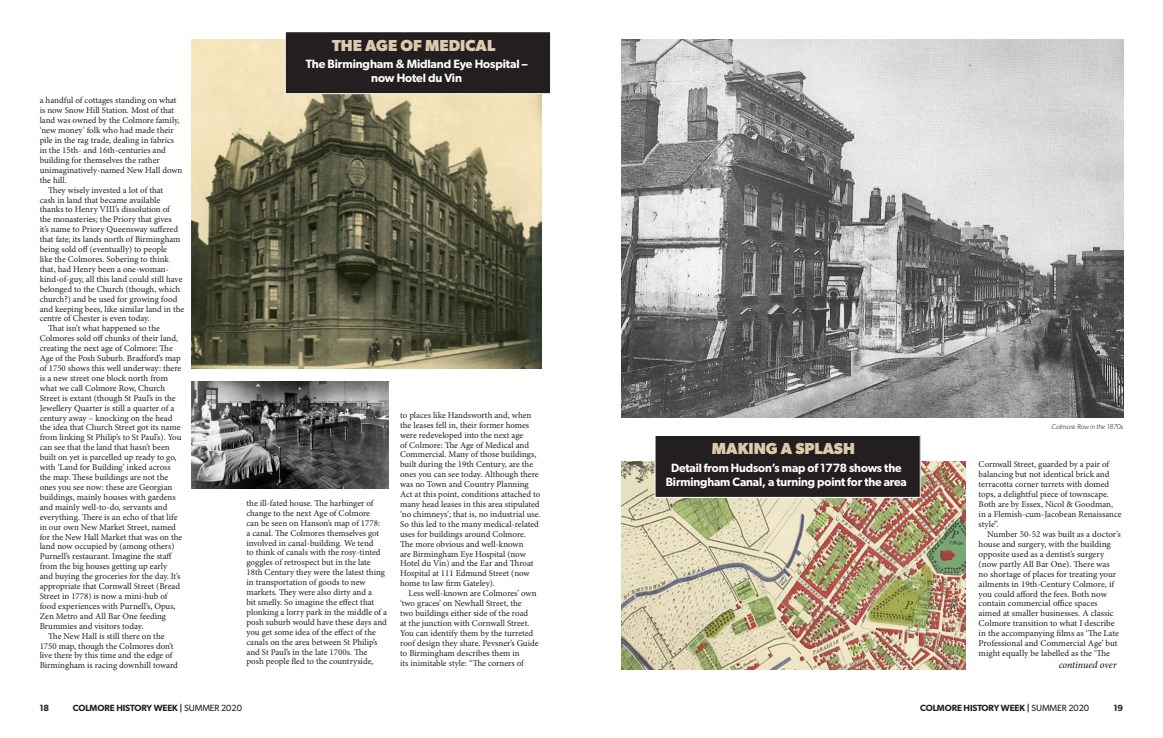
<style>
.page{position:relative;width:1163px;height:738px;background:#fff}
.page>*{position:absolute;margin:0;border:0;box-sizing:border-box;transform-origin:0 0}
.t1{font:700 16px "Gibson";color:#dbcaac}
.t2{font:600 12px/14.4px "Gibson";letter-spacing:-.01em;color:#fff;text-align:center}
.t3{font:italic 500 10px "Minion Pro";letter-spacing:-.005em;color:#231f20}
.t4{font:600 9px "Gibson";letter-spacing:-.01em;color:#231f20}
.t5{font:8.9px/9.9px "Minion Pro";color:#231f20}
.t6{font:italic 300 7px "Gibson";color:#231f20}
.s1{font-weight:400}
</style>
<div class="page">
<img style="left:191px;top:40px;width:350px;height:329px">
<img style="left:191px;top:381px;width:197px;height:107px">
<img style="left:621px;top:40px;width:502px;height:377px">
<div style="left:285px;top:32px;width:265px;height:62px;background:#231f20"></div>
<div style="left:285px;top:31px;width:266px;height:63px;border:1px solid #fff"></div>
<img style="left:621px;top:461px;width:344px;height:208px">
<div style="left:655px;top:435px;width:265px;height:62px;background:#231f20"></div>
<div style="left:654px;top:434px;width:266px;height:63px;border:1px solid #fff"></div>
<p class="t5" style="left:40px;top:96px;width:144px">a handful of cottages standing on what is now Snow Hill Station. Most of that land was owned by the Colmore family, ‘new money’ folk who had made their pile in the rag trade, dealing in fabrics in the 15th- and 16th-centuries and building for themselves the rather unimaginatively-named New Hall down the hill.</p>
<p class="t5" style="left:40px;top:185px;width:146px;text-indent:9px">They wisely invested a lot of that<br>cash in land that became available thanks to Henry VIII’s dissolution of<br>the monasteries; the Priory that gives<br>it’s name to Priory Queensway suffered that fate; its lands north of Birmingham being sold off (eventually) to people<br>like the Colmores. Sobering to think that, had Henry been a one-woman&shy;kind-of-guy, all this land could still have belonged to the Church (though, which church?) and be used for growing food and keeping bees, like similar land in the centre of Chester is even today.</p>
<p class="t5" style="left:40px;top:323px;width:144px;text-indent:9px">That isn’t what happened so the Colmores sold off chunks of their land, creating the next age of Colmore: The Age of the Posh Suburb. Bradford’s map of 1750 shows this well underway: there is a new street one block north from what we call Colmore Row, Church Street is extant (though St Paul’s in the Jewellery Quarter is still a quarter of a century away – knocking on the head the idea that Church Street got its name from linking St Philip’s to St Paul’s). You can see that the land that hasn’t been built on yet is parcelled up ready to go, with ‘Land for Building’ inked across the map. These buildings are not the ones you see now: these are Georgian buildings, mainly houses with gardens and mainly well-to-do, servants and everything. There is an echo of that life in our own New Market Street, named for the New Hall Market that was on the land now occupied by (among others)<br>Purnell’s restaurant. Imagine the staff from the big houses getting up early and buying the groceries for the day. It’s appropriate that Cornwall Street (Bread Street in 1778) is now a mini-hub of food experiences with Purnell’s, Opus, Zen Metro and All Bar One feeding Brummies and visitors today.</p>
<p class="t5" style="left:40px;top:630px;width:140px;text-indent:9px">The New Hall is still there on the 1750 map, though the Colmores don’t live there by this time and the edge of Birmingham is racing downhill toward</p>
<p class="t1" style="left:332px;top:36px;width:165px">THE AGE OF MEDICAL</p>
<p class="t2" style="left:306px;top:56px;width:223px">The Birmingham &amp; Midland Eye Hospital – now Hotel du Vin</p>
<p class="t5" style="left:246px;top:497px;width:142px">the ill-fated house. The harbinger of change to the next Age of Colmore<br>can be seen on Hanson’s map of 1778:<br>a canal. The Colmores themselves got involved in canal-building. We tend<br>to think of canals with the rosy-tinted goggles of retrospect but in the late 18th Century they were the latest thing in transportation of goods to new markets. They were also dirty and a<br>bit smelly. So imagine the effect that plonking a lorry park in the middle of a posh suburb would have these days and you get some idea of the effect of the canals on the area between St Philip’s and St Paul’s in the late 1700s. The<br>posh people fled to the countryside,</p>
<p class="t5" style="left:400px;top:410px;width:142px">to places like Handsworth and, when the leases fell in, their former homes were redeveloped into the next age<br>of Colmore: The Age of Medical and Commercial. Many of those buildings, built during the 19th Century, are the ones you can see today. Although there was no Town and Country Planning Act at this point, conditions attached to many head leases in this area stipulated ‘no chimneys’; that is, no industrial use.<br>So this led to the many medical-related uses for buildings around Colmore.<br>The more obvious and well-known<br>are Birmingham Eye Hospital (now Hotel du Vin) and the Ear and Throat Hospital at 111 Edmund Street (now home to law firm Gateley).</p>
<p class="t5" style="left:400px;top:588px;width:140px;text-indent:8px">Less well-known are Colmores’ own ‘two graces’ on Newhall Street, the<br>two buildings either side of the road<br>at the junction with Cornwall Street.<br>You can identify them by the turreted roof design they share. Pevsner’s Guide to Birmingham describes them in<br>its inimitable style: “The corners of</p>
<p class="t1" style="left:711px;top:439px;width:144px">MAKING A SPLASH</p>
<p class="t2" style="left:665px;top:459px;width:242px">Detail from Hudson’s map of 1778 shows the<br>Birmingham Canal, a turning point for the area</p>
<p class="t6" style="left:1051px;top:421px;width:73px">Colmore Row in the 1870s</p>
<p class="t5" style="left:978px;top:459px;width:144px">Cornwall Street, guarded by a pair of balancing but not identical brick and terracotta corner turrets with domed tops, a delightful piece of townscape.<br>Both are by Essex, Nicol &amp; Goodman, in a Flemish-cum-Jacobean Renaissance style”.</p>
<p class="t5" style="left:978px;top:529px;width:143px;text-indent:9px">Number 50-52 was built as a doctor’s house and surgery, with the building opposite used as a dentist’s surgery (now partly All Bar One). There was no shortage of places for treating your ailments in 19th-Century Colmore, if you could afford the fees. Both now contain commercial office spaces aimed at smaller businesses. A classic Colmore transition to what I describe in the accompanying films as ‘The Late Professional and Commercial Age’ but might equally be labelled as the ‘The</p>
<p class="t3" style="left:1058px;top:657px;width:60px">continued over</p>
<p class="t4" style="left:39px;top:702px;width:11px">18</p>
<p class="t4" style="left:73px;top:702px;width:170px">COLMORE HISTORY WEEK | <span class="s1">SUMMER 2020</span></p>
<p class="t4" style="left:920px;top:702px;width:170px">COLMORE HISTORY WEEK | <span class="s1">SUMMER 2020</span></p>
<p class="t4" style="left:1113px;top:702px;width:11px">19</p>
</div>
